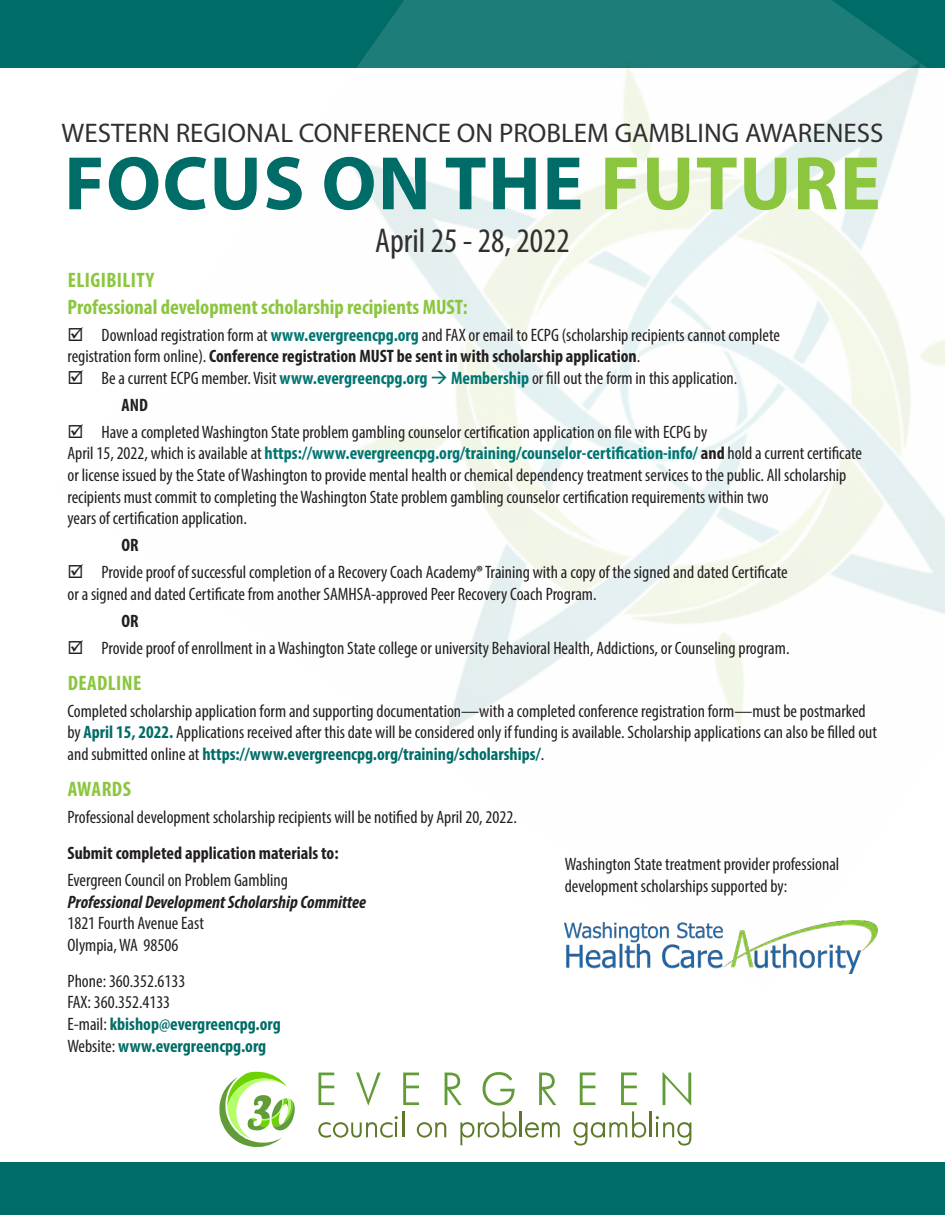
<style>
.page{position:relative;width:945px;height:1215px;background:#fff}
.page>*{position:absolute;margin:0;border:0;box-sizing:border-box;transform-origin:0 0}
.Text{font:700 76.5px "Myriad Pro";letter-spacing:.02em;color:#006c67}
.Text-2{font:condensed 34.5px "Myriad Pro";color:#312f30}
.Text-3{font:27px "Myriad Pro";color:#312f30}
.Heading{font:700 condensed 21px "Myriad Pro";color:#8bc63e}
.Heading-2{font:700 condensed 21px "Myriad Pro";letter-spacing:.02em;color:#8bc63e}
.Regular_Text{font:condensed 18px/21.6px "Myriad Pro";color:#231f20}
.Heading-3{font:condensed 18px "Myriad Pro";color:#231f20}
.Regular_Text-2{font:700 condensed 18px "Myriad Pro";color:#006c67}
.Regular_Text-3{font:700 condensed 18px "Myriad Pro";color:#231f20}
.Regular_Text-4{font:italic 700 condensed 18px "Myriad Pro";color:#231f20}
.s1{color:#8bc63e}
.s2{font-weight:700;color:#007571}
.s3{font-weight:700}
.s4{color:#007571}
.s5{font-weight:700;color:#006c67}
.s6{font-weight:400;color:#231f20}
</style>
<div class="page">
<div style="left:0;top:1162px;width:945px;height:53px;background:#006c67"></div>
<div style="left:0;top:1px;width:945px;height:67px;background:#006c67"></div>
<img style="left:58px;top:0;width:887px;height:927px">
<img style="left:565px;top:920px;width:313px;height:54px">
<svg style="left:525px;top:1122px;width:35px;height:16px"></svg>
<svg style="left:573px;top:1111px;width:73px;height:35px"></svg>
<hr style="left:649px;top:1111px;width:3px;height:26px;background:#5c7929">
<svg style="left:656px;top:1116px;width:35px;height:30px"></svg>
<hr style="left:520px;top:1111px;width:2px;height:26px;background:#5c7929">
<svg style="left:580px;top:1073px;width:57px;height:32px"></svg>
<svg style="left:539px;top:1072px;width:17px;height:33px"></svg>
<svg style="left:663px;top:1072px;width:28px;height:34px"></svg>
<svg style="left:318px;top:1072px;width:199px;height:73px"></svg>
<svg style="left:219px;top:1072px;width:76px;height:75px"></svg>
<p class="Text-3" style="left:62px;top:116px;width:823px">WESTERN REGIONAL CONFERENCE ON PROBLEM GAMBLING AWARENESS</p>
<p class="Text" style="left:64px;top:134px;width:818px">FOCUS ON THE <span class="s1">FUTURE</span></p>
<p class="Text-2" style="left:375px;top:219px;width:196px">April 25 - 28, 2022</p>
<p class="Heading-2" style="left:68px;top:266px;width:88px">ELIGIBILITY</p>
<p class="Heading" style="left:67px;top:293px;width:402px">Professional development scholarship recipients MUST:</p>
<p class="Regular_Text" style="left:68px;top:324px;width:714px">☑ Download registration form at <span class="s2">www.evergreencpg.org</span> and FAX or email to ECPG (scholarship recipients cannot complete registration form online). <span class="s3">Conference registration MUST be sent in with scholarship application</span>.</p>
<p class="Regular_Text" style="left:68px;top:367px;width:671px">☑ Be a current ECPG member. Visit <span class="s2">www.evergreencpg.org</span> <span class="s4">→</span> <span class="s2">Membership</span> or fill out the form in this application.</p>
<p class="Regular_Text-3" style="left:122px;top:394px;width:28px">AND</p>
<p class="Regular_Text" style="left:68px;top:421px;width:796px">☑ Have a completed Washington State problem gambling counselor certification application on file with ECPG by<br>April 15, 2022, which is available at <span class="s2">https://www.evergreencpg.org/training/counselor-certification-info/</span> <span class="s3">and</span> hold a current certificate or license issued by the State of Washington to provide mental health or chemical dependency treatment services to the public. All scholarship recipients must commit to completing the Washington State problem gambling counselor certification requirements within two</p>
<p class="Regular_Text" style="left:68px;top:507px;width:181px">years of certification application.</p>
<p class="Regular_Text-3" style="left:122px;top:534px;width:19px">OR</p>
<p class="Regular_Text" style="left:68px;top:561px;width:722px">☑ Provide proof of successful completion of a Recovery Coach Academy<span class="s3">®</span> Training with a copy of the signed and dated Certificate</p>
<p class="Regular_Text" style="left:68px;top:583px;width:531px">or a signed and dated Certificate from another SAMHSA-approved Peer Recovery Coach Program.</p>
<p class="Regular_Text-3" style="left:122px;top:610px;width:19px">OR</p>
<p class="Regular_Text" style="left:68px;top:637px;width:724px">☑ Provide proof of enrollment in a Washington State college or university Behavioral Health, Addictions, or Counseling program.</p>
<p class="Heading-2" style="left:68px;top:670px;width:75px">DEADLINE</p>
<p class="Regular_Text" style="left:68px;top:700px;width:811px">Completed scholarship application form and supporting documentation—with a completed conference registration form—must be postmarked by <span class="s5">April 15, 2022.</span> Applications received after this date will be considered only if funding is available. Scholarship applications can also be filled out and submitted online at <span class="s5">https://www.evergreencpg.org/training/scholarships/</span>.</p>
<p class="Heading" style="left:68px;top:776px;width:65px">AWARDS</p>
<p class="Heading-3" style="left:68px;top:806px;width:451px">Professional development scholarship recipients will be notified by April 20, 2022.</p>
<p class="Regular_Text-3" style="left:68px;top:842px;width:273px">Submit completed application materials to:</p>
<p class="Regular_Text" style="left:68px;top:869px;width:222px">Evergreen Council on Problem Gambling</p>
<p class="Regular_Text-4" style="left:68px;top:890px;width:300px">Professional Development Scholarship Committee</p>
<p class="Regular_Text" style="left:68px;top:912px;width:138px">1821 Fourth Avenue East</p>
<p class="Regular_Text" style="left:68px;top:934px;width:112px">Olympia, WA 98506</p>
<p class="Regular_Text" style="left:68px;top:970px;width:119px">Phone: 360.352.6133</p>
<p class="Regular_Text" style="left:68px;top:991px;width:104px">FAX: 360.352.4133</p>
<p class="Regular_Text-2" style="left:68px;top:1013px;width:215px"><span class="s6">E-mail:</span> kbishop@evergreencpg.org</p>
<p class="Regular_Text-2" style="left:68px;top:1034px;width:200px"><span class="s6">Website:</span> www.evergreencpg.org</p>
<p class="Regular_Text" style="left:565px;top:854px;width:276px">Washington State treatment provider professional development scholarships supported by:</p>
</div>
